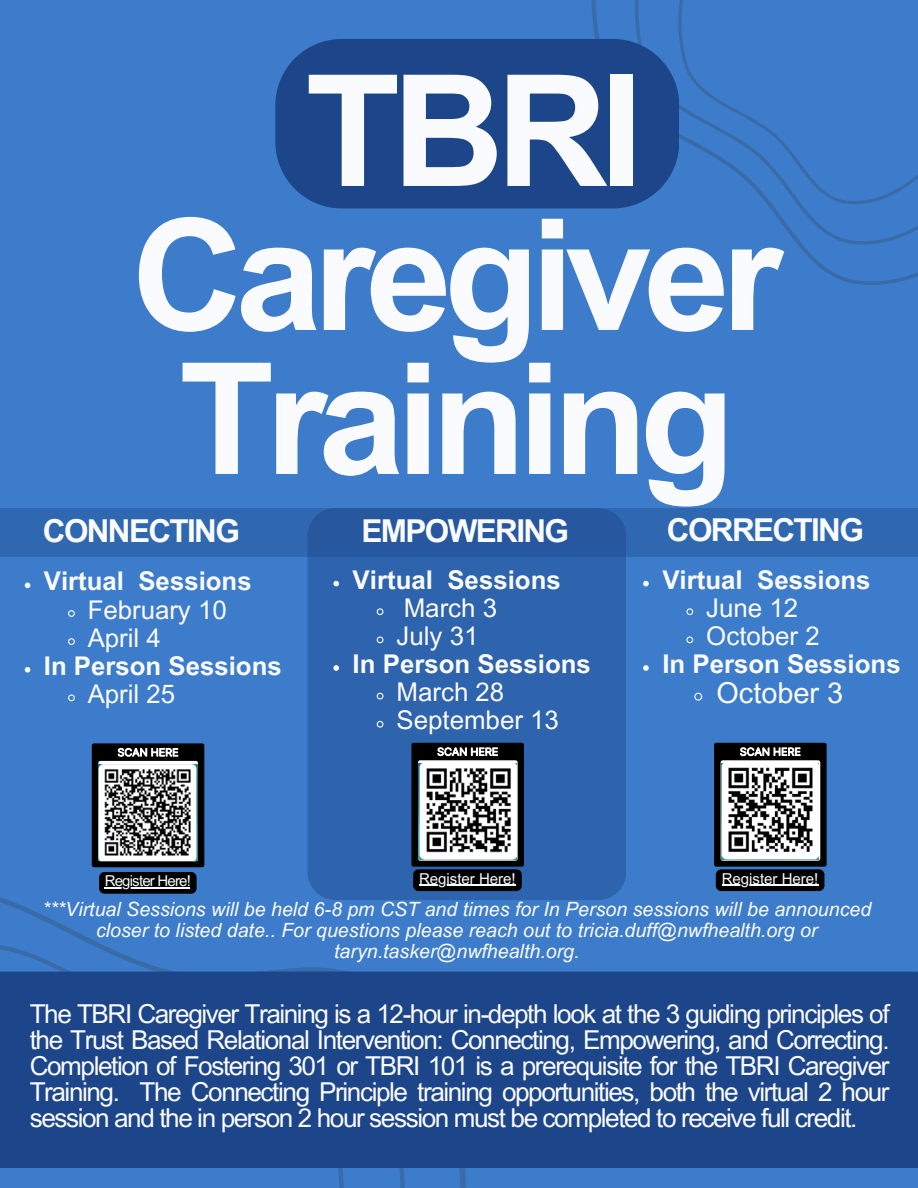
<style>
.page{position:relative;width:918px;height:1188px;background:#3d7cca}
.page>*{position:absolute;margin:0;border:0;box-sizing:border-box;transform-origin:0 0}
.t1{font:700 155.4px/144px "Arial MT Pro";letter-spacing:-.055em;color:#fafbfe;text-align:center}
.t2{font:700 31.5px "Arial MT Pro";letter-spacing:-.055em;color:#fafbfe}
.t3{font:28.8px "Arial MT Pro";color:#fafbfe}
.t4{font:26.1px/25.8px "Arial MT Pro";letter-spacing:-.055em;color:#fafbfe;text-align:justify}
.t5{font:700 25.8px "Arial MT Pro";color:#fafbfe}
.t6{font:25.8px "Arial MT Pro";color:#fafbfe}
.t7{font:italic 19.65px/21.3px "Arial MT Pro";color:#fafbfe;text-align:center}
.t8{font:15px "Arial MT Pro";color:#fafbfe}
.t9{font:15px "Arial MT Pro";letter-spacing:-.055em;color:#fafbfe}
</style>
<div class="page">
<div style="left:307px;top:556px;width:319px;height:344px;background:#2e63ad"></div>
<svg style="left:0;top:887px;width:467px;height:301px"></svg>
<svg style="left:0;top:934px;width:406px;height:254px"></svg>
<svg style="left:0;top:1168px;width:345px;height:20px"></svg>
<div style="left:0;top:972px;width:918px;height:196px;background:#1d4589"></div>
<svg style="left:591px;top:0;width:327px;height:285px"></svg>
<svg style="left:633px;top:0;width:285px;height:247px"></svg>
<svg style="left:677px;top:0;width:241px;height:205px"></svg>
<svg style="left:92px;top:743px;width:112px;height:124px;background:#2a2e2f"></svg>
<img style="left:99px;top:764px;width:98px;height:97px">
<svg style="left:25px;top:583px;width:5px;height:5px"></svg>
<svg style="left:68px;top:610px;width:7px;height:7px"></svg>
<svg style="left:68px;top:638px;width:7px;height:7px"></svg>
<svg style="left:25px;top:667px;width:5px;height:6px"></svg>
<svg style="left:68px;top:694px;width:7px;height:8px"></svg>
<svg style="left:333px;top:581px;width:6px;height:5px"></svg>
<svg style="left:376px;top:608px;width:8px;height:8px"></svg>
<svg style="left:376px;top:636px;width:8px;height:8px"></svg>
<svg style="left:333px;top:665px;width:6px;height:6px"></svg>
<svg style="left:376px;top:692px;width:8px;height:8px"></svg>
<svg style="left:376px;top:720px;width:8px;height:8px"></svg>
<svg style="left:714px;top:743px;width:113px;height:124px;background:#36393b"></svg>
<img style="left:722px;top:763px;width:96px;height:96px">
<div style="left:275px;top:39px;width:404px;height:169px;background:#1d4589"></div>
<div style="left:0;top:508px;width:918px;height:48px;background:linear-gradient(to right,#2d62ab,#2d61ab)"></div>
<svg style="left:643px;top:581px;width:6px;height:5px"></svg>
<svg style="left:686px;top:608px;width:8px;height:8px"></svg>
<svg style="left:686px;top:636px;width:8px;height:8px"></svg>
<svg style="left:643px;top:665px;width:6px;height:6px"></svg>
<svg style="left:694px;top:692px;width:9px;height:9px"></svg>
<div style="left:99px;top:872px;width:98px;height:22px;background:#000;border-radius:5px"></div>
<hr style="left:105px;top:887px;width:85px;height:1px;background:#fafbfe">
<svg style="left:411px;top:743px;width:113px;height:148px;background:#676a6c"></svg>
<hr style="left:419px;top:885px;width:97px;height:1px;background:#fafbfe">
<div style="left:716px;top:869px;width:108px;height:22px;background:#000;border-radius:5px"></div>
<hr style="left:722px;top:885px;width:96px;height:1px;background:#fafbfe">
<p class="t1" style="left:132px;top:79px;width:652px">TBRI<br>Caregiver<br>Training</p>
<p class="t2" style="left:43px;top:519px;width:199px">CONNECTING</p>
<p class="t2" style="left:362px;top:519px;width:209px">EMPOWERING</p>
<p class="t2" style="left:667px;top:518px;width:199px">CORRECTING</p>
<p class="t5" style="left:662px;top:570px;width:210px">Virtual Sessions</p>
<p class="t6" style="left:706px;top:598px;width:93px">June 12</p>
<p class="t6" style="left:706px;top:626px;width:115px">October 2</p>
<p class="t5" style="left:662px;top:654px;width:240px">In Person Sessions</p>
<p class="t3" style="left:717px;top:683px;width:128px">October 3</p>
<p class="t5" style="left:353px;top:570px;width:210px">Virtual Sessions</p>
<p class="t6" style="left:404px;top:598px;width:95px">March 3</p>
<p class="t6" style="left:397px;top:626px;width:83px">July 31</p>
<p class="t5" style="left:353px;top:654px;width:240px">In Person Sessions</p>
<p class="t6" style="left:397px;top:682px;width:109px">March 28</p>
<p class="t6" style="left:397px;top:711px;width:164px">September 13</p>
<p class="t5" style="left:44px;top:572px;width:209px">Virtual Sessions</p>
<h1 class="t6" style="left:88px;top:600px;width:141px">February 10</h1>
<h2 class="t6" style="left:88px;top:628px;width:75px">April 4</h2>
<h2 class="t5" style="left:44px;top:656px;width:239px">In Person Sessions</h2>
<h2 class="t6" style="left:88px;top:684px;width:89px">April 25</h2>
<p class="t9" style="left:105px;top:875px;width:88px">Register Here!</p>
<p class="t8" style="left:419px;top:873px;width:98px">Register Here!</p>
<p class="t8" style="left:722px;top:873px;width:98px">Register Here!</p>
<p class="t7" style="left:42px;top:900px;width:830px">***Virtual Sessions will be held 6-8 pm CST and times for In Person sessions will be announced closer to listed date.. For questions please reach out to tricia.duff@nwfhealth.org or taryn.tasker@nwfhealth.org.</p>
<p class="t4" style="left:30px;top:1004px;width:861px">The TBRI Caregiver Training is a 12-hour in-depth look at the 3 guiding principles of the Trust Based Relational Intervention: Connecting, Empowering, and Correcting.<br>Completion of Fostering 301 or TBRI 101 is a prerequisite for the TBRI Caregiver Training. The Connecting Principle training opportunities, both the virtual 2 hour session and the in person 2 hour session must be completed to receive full credit.</p>
</div>
